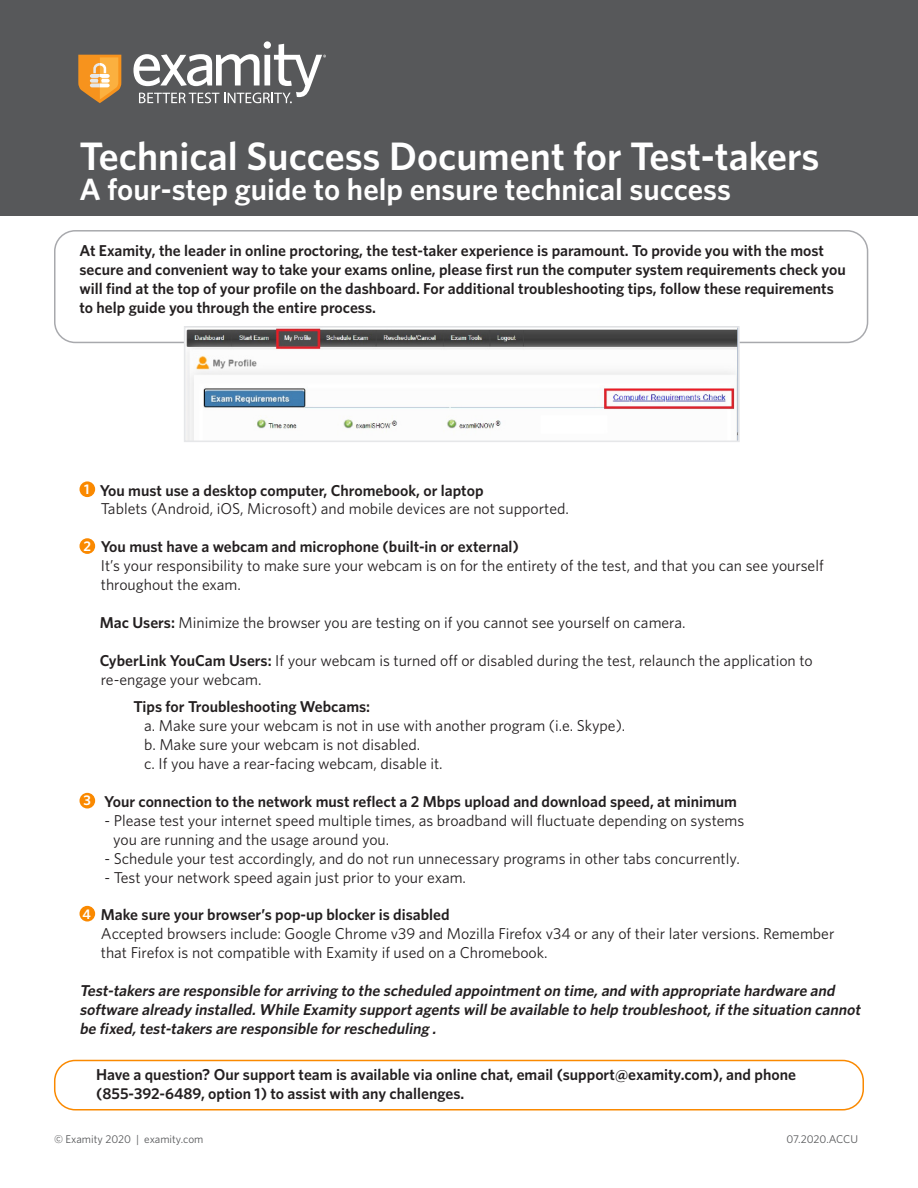
<style>
.page{position:relative;width:918px;height:1188px;background:#fff}
.page>*{position:absolute;margin:0;border:0;box-sizing:border-box;transform-origin:0 0}
.t1{font:600 39.75px "Whitney";color:#fff}
.t2{font:600 30.75px "Whitney";color:#fff}
.t3{font:15.75px/18.9px "Whitney";color:#231f20}
.t4{font:600 15.75px "Whitney";color:#231f20}
.t5{font:italic 600 15.75px "Whitney";color:#231f20}
.t6{font:600 14.1px "Whitney";color:#fff}
.t7{font:11.25px "Whitney";color:#57585a}
.s1{font-weight:600}
</style>
<div class="page">
<div style="left:0;top:0;width:918px;height:216px;background:#57585a"></div>
<svg style="left:78px;top:54px;width:44px;height:49px;background:#d99a4a"></svg>
<svg style="left:133px;top:41px;width:193px;height:62px"></svg>
<div style="left:54px;top:230px;width:814px;height:113px;border:2px solid #a8a9ad;border-radius:21px"></div>
<div style="left:80px;top:481px;width:15px;height:16px;background:#fa8900;border-radius:50%"></div>
<div style="left:80px;top:538px;width:15px;height:16px;background:#fa8900;border-radius:50%"></div>
<div style="left:80px;top:793px;width:15px;height:15px;background:#fa8900;border-radius:50%"></div>
<div style="left:80px;top:906px;width:15px;height:16px;background:#fa8900;border-radius:50%"></div>
<div style="left:54px;top:1060px;width:810px;height:51px;border:2px solid #fa8900;border-radius:21px"></div>
<img style="left:187px;top:329px;width:550px;height:110px">
<div style="left:184px;top:326px;width:556px;height:116px;border:2px solid #e6e7e9"></div>
<p class="t1" style="left:80px;top:130px;width:742px">Technical Success Document for Test-takers</p>
<p class="t2" style="left:80px;top:169px;width:653px">A four-step guide to help ensure technical success</p>
<p class="t4" style="left:80px;top:241px;width:746px">At Examity, the leader in online proctoring, the test-taker experience is paramount. To provide you with the most</p>
<p class="t4" style="left:80px;top:259px;width:768px">secure and convenient way to take your exams online, please first run the computer system requirements check you</p>
<p class="t4" style="left:80px;top:278px;width:756px">will find at the top of your profile on the dashboard. For additional troubleshooting tips, follow these requirements</p>
<p class="t4" style="left:80px;top:297px;width:298px">to help guide you through the entire process.</p>
<p class="t4" style="left:100px;top:480px;width:385px">You must use a desktop computer, Chromebook, or laptop</p>
<p class="t3" style="left:101px;top:499px;width:470px">Tablets (Android, iOS, Microsoft) and mobile devices are not supported.</p>
<p class="t4" style="left:101px;top:536px;width:420px">You must have a webcam and microphone (built-in or external)</p>
<p class="t3" style="left:101px;top:556px;width:724px">It’s your responsibility to make sure your webcam is on for the entirety of the test, and that you can see yourself throughout the exam.</p>
<p class="t3" style="left:100px;top:613px;width:587px"><span class="s1">Mac Users:</span> Minimize the browser you are testing on if you cannot see yourself on camera.</p>
<p class="t3" style="left:100px;top:650px;width:715px"><span class="s1">CyberLink YouCam Users:</span> If your webcam is turned off or disabled during the test, relaunch the application to re-engage your webcam.</p>
<p class="t4" style="left:134px;top:696px;width:238px">Tips for Troubleshooting Webcams:</p>
<p class="t3" style="left:144px;top:716px;width:483px">a. Make sure your webcam is not in use with another program (i.e. Skype).</p>
<p class="t3" style="left:144px;top:735px;width:278px">b. Make sure your webcam is not disabled.</p>
<p class="t3" style="left:144px;top:754px;width:300px">c. If you have a rear-facing webcam, disable it.</p>
<p class="t4" style="left:104px;top:791px;width:634px">Your connection to the network must reflect a 2 Mbps upload and download speed, at minimum</p>
<p class="t3" style="left:113px;top:811px;width:633px;text-indent:-9px">- Please test your internet speed multiple times, as broadband will fluctuate depending on systems you are running and the usage around you.</p>
<p class="t3" style="left:104px;top:848px;width:637px">- Schedule your test accordingly, and do not run unnecessary programs in other tabs concurrently.</p>
<p class="t3" style="left:104px;top:867px;width:363px">- Test your network speed again just prior to your exam.</p>
<p class="t4" style="left:101px;top:904px;width:350px">Make sure your browser’s pop-up blocker is disabled</p>
<p class="t3" style="left:101px;top:924px;width:735px">Accepted browsers include: Google Chrome v39 and Mozilla Firefox v34 or any of their later versions. Remember</p>
<p class="t3" style="left:101px;top:943px;width:448px">that Firefox is not compatible with Examity if used on a Chromebook.</p>
<p class="t5" style="left:80px;top:980px;width:760px">Test-takers are responsible forarriving to the scheduled appointmenton time,and with appropriate hardware and</p>
<p class="t5" style="left:80px;top:999px;width:786px">software already installed.While Examity supportagents willbe available to help troubleshoot,ifthe situation cannot</p>
<p class="t5" style="left:80px;top:1018px;width:362px">be fixed,test-takers are responsible forrescheduling .</p>
<p class="t6" style="left:84px;top:480px;width:7px">1</p>
<p class="t6" style="left:84px;top:537px;width:9px">2</p>
<p class="t6" style="left:84px;top:791px;width:9px">3</p>
<p class="t6" style="left:82px;top:905px;width:10px">4</p>
<p class="t4" style="left:96px;top:1065px;width:701px">Have a question? Our support team is available via online chat, email (support@examity.com), and phone</p>
<p class="t4" style="left:96px;top:1083px;width:370px">(855-392-6489, option 1) to assist with any challenges.</p>
<p class="t7" style="left:54px;top:1132px;width:151px">© Examity 2020 | examity.com</p>
<p class="t7" style="left:787px;top:1132px;width:73px">07.2020.ACCU</p>
</div>
